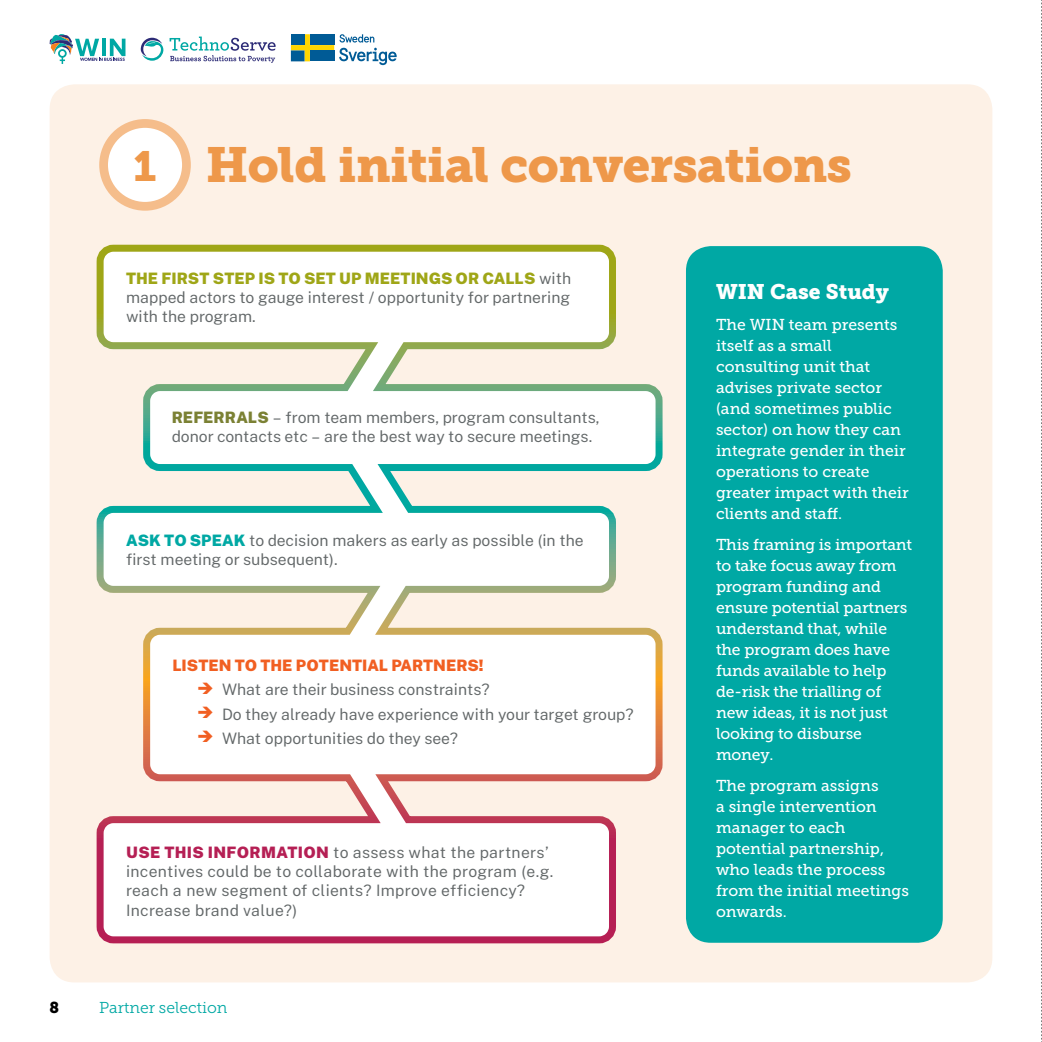
<style>
.page{position:relative;width:1042px;height:1042px;background:#fff}
.page>*{position:absolute;margin:0;border:0;box-sizing:border-box;transform-origin:0 0}
.t1{font:49px "Museo Slab 900";letter-spacing:-.01em;color:#ee984a}
.t2{font:21px "Museo Slab 900";color:#fff}
.t3{font:15.75px/21px "Museo Slab 500";letter-spacing:-.005em;color:#fff}
.t4{font:15.75px/19.2px "Public Sans";color:#636869}
.t5{font:15.75px/19.2px "Public Sans";letter-spacing:.02em;color:#636869}
.t6{font:900 15.75px "Public Sans";color:#f15f22}
.t7{font:15.75px "Museo Slab 300";color:#00a8a4}
.t8{font:15.75px "Museo Slab 900";color:#000}
.s1{font-size:42px}
.s2{font-weight:900;color:#9fa617}
.s3{font-weight:900;color:#7b8134}
.s4{font-weight:900;color:#00a8a4}
.s5{color:#f15f22}
.s6{font-weight:900;color:#b51f54}
</style>
<div class="page">
<svg style="left:291px;top:34px;width:106px;height:31px"></svg>
<svg style="left:141px;top:38px;width:23px;height:23px"></svg>
<svg style="left:170px;top:37px;width:106px;height:26px"></svg>
<svg style="left:50px;top:34px;width:75px;height:30px"></svg>
<svg style="left:1041px;top:0;width:1px;height:1042px"></svg>
<div style="left:50px;top:84px;width:942px;height:898px;background:#fdf1e6;border-radius:25px"></div>
<div style="left:104px;top:123px;width:82px;height:83px;background:#fff;border-radius:50%"></div>
<div style="left:99px;top:119px;width:92px;height:92px;border:9px solid #f5bd8b;border-radius:50%"></div>
<div style="left:686px;top:246px;width:257px;height:697px;background:#00a8a4;border-radius:25px"></div>
<svg style="left:96px;top:244px;width:567px;height:700px"></svg>
<h1 class="t1" style="left:134px;top:136px;width:720px"><span class="s1">1</span> Hold initial conversations</h1>
<p class="t4" style="left:126px;top:268px;width:447px;text-align:justify"><span class="s2">THE FIRST STEP IS TO SET UP MEETINGS OR CALLS</span> with mapped actors to gauge interest / opportunity for partnering with the program.</p>
<p class="t4" style="left:172px;top:407px;width:429px"><span class="s3">REFERRALS</span> – from team members, program consultants, donor contacts etc – are the best way to secure meetings.</p>
<p class="t4" style="left:126px;top:530px;width:459px"><span class="s4">ASK TO SPEAK</span> to decision makers as early as possible (in the first meeting or subsequent).</p>
<p class="t6" style="left:172px;top:655px;width:313px">LISTEN TO THE POTENTIAL PARTNERS!</p>
<p class="t4" style="left:197px;top:680px;width:294px"><span class="s5">➔</span> What are their business constraints?</p>
<p class="t4" style="left:197px;top:704px;width:438px"><span class="s5">➔</span> Do they already have experience with your target group?</p>
<p class="t4" style="left:197px;top:728px;width:262px"><span class="s5">➔</span> What opportunities do they see?</p>
<p class="t5" style="left:126px;top:842px;width:429px"><span class="s6">USE THIS INFORMATION</span> to assess what the partners’ incentives could be to collaborate with the program (e.g. reach a new segment of clients? Improve efficiency?<br>Increase brand value?)</p>
<p class="t8" style="left:50px;top:998px;width:11px">8</p>
<p class="t7" style="left:99px;top:998px;width:130px">Partner selection</p>
<h2 class="t2" style="left:716px;top:279px;width:174px">WIN Case Study</h2>
<p class="t3" style="left:716px;top:314px;width:194px">The WIN team presents itself as a small consulting unit that advises private sector (and sometimes public sector) on how they can integrate gender in their operations to create greater impact with their clients and staff.</p>
<p class="t3" style="left:716px;top:534px;width:198px">This framing is important to take focus away from program funding and ensure potential partners understand that, while the program does have funds available to help de-risk the trialling of new ideas, it is not just looking to disburse money.</p>
<p class="t3" style="left:716px;top:775px;width:194px">The program assigns<br>a single intervention manager to each potential partnership, who leads the process from the initial meetings onwards.</p>
</div>
